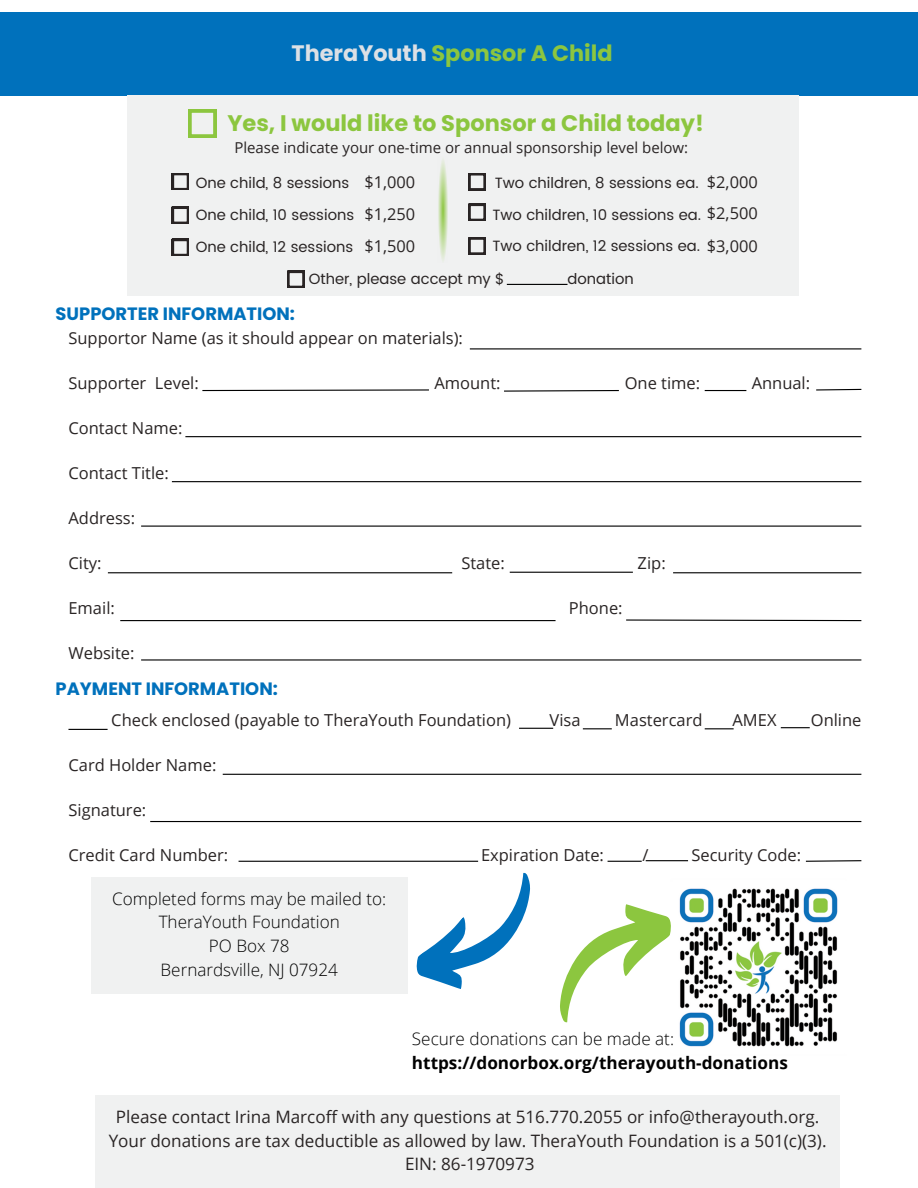
<style>
.page{position:relative;width:918px;height:1188px;background:#fff}
.page>*{position:absolute;margin:0;border:0;box-sizing:border-box;transform-origin:0 0}
.t1{font:700 22.5px "Poppins";color:#8cc63f}
.t2{font:700 22.35px "Poppins";color:#8cc63f}
.t3{font:700 17.85px "Poppins";color:#0071bc}
.t4{font:17.1px/23.7px "Open Sans";color:#292424;text-align:center}
.t5{font:300 17.1px/23.7px "Open Sans";color:#000;text-align:center}
.t6{font:700 17.1px/23.7px "Open Sans";color:#000}
.t7{font:16.5px "Open Sans";color:#292424}
.t8{font:16.35px "Open Sans";color:#292424}
.t9{font:15px "Open Sans";color:#292424}
.t10{font:14.85px "Poppins";color:#292424}
.s1{color:#dce0e5}
.s2{font-family:"Open Sans";font-size:16.35px}
.s3{font-weight:300}
</style>
<div class="page">
<div style="left:0;top:12px;width:918px;height:83px;background:#0071bc"></div>
<div style="left:95px;top:1095px;width:745px;height:93px;background:#f0f1f1"></div>
<svg style="left:592px;top:349px;width:34px;height:1px"></svg>
<svg style="left:202px;top:389px;width:227px;height:3px"></svg>
<svg style="left:504px;top:390px;width:115px;height:2px"></svg>
<hr style="left:470px;top:348px;width:391px;height:1px;background:#000">
<hr style="left:185px;top:436px;width:676px;height:1px;background:#000">
<hr style="left:172px;top:481px;width:689px;height:1px;background:#000">
<hr style="left:141px;top:526px;width:720px;height:1px;background:#000">
<hr style="left:108px;top:572px;width:344px;height:1px;background:#000">
<hr style="left:673px;top:572px;width:188px;height:1px;background:#000">
<hr style="left:510px;top:572px;width:123px;height:1px;background:#000">
<hr style="left:120px;top:620px;width:436px;height:1px;background:#000">
<svg style="left:626px;top:619px;width:236px;height:3px"></svg>
<hr style="left:141px;top:659px;width:720px;height:2px;background:#000">
<hr style="left:223px;top:774px;width:638px;height:1px;background:#000">
<hr style="left:150px;top:821px;width:711px;height:1px;background:#000">
<hr style="left:519px;top:728px;width:34px;height:1px;background:#000">
<svg style="left:583px;top:728px;width:29px;height:1px"></svg>
<svg style="left:705px;top:728px;width:29px;height:1px"></svg>
<svg style="left:781px;top:727px;width:29px;height:1px"></svg>
<hr style="left:239px;top:861px;width:239px;height:1px;background:#000">
<hr style="left:608px;top:861px;width:34px;height:1px;background:#000">
<hr style="left:646px;top:860px;width:42px;height:1px;background:#000">
<svg style="left:805px;top:860px;width:57px;height:2px"></svg>
<hr style="left:68px;top:729px;width:40px;height:1px;background:#000">
<hr style="left:705px;top:390px;width:41px;height:1px;background:#000">
<svg style="left:816px;top:388px;width:46px;height:3px"></svg>
<div style="left:91px;top:877px;width:317px;height:116px;background:#f0f1f1"></div>
<img style="left:679px;top:888px;width:159px;height:159px">
<svg style="left:416px;top:872px;width:255px;height:151px"></svg>
<div style="left:128px;top:95px;width:671px;height:201px;background:#f0f1f1"></div>
<svg style="left:188px;top:109px;width:28px;height:29px"></svg>
<svg style="left:469px;top:173px;width:16px;height:17px"></svg>
<svg style="left:469px;top:204px;width:16px;height:17px"></svg>
<svg style="left:469px;top:238px;width:16px;height:16px"></svg>
<svg style="left:172px;top:173px;width:17px;height:17px"></svg>
<svg style="left:172px;top:207px;width:17px;height:17px"></svg>
<svg style="left:172px;top:239px;width:17px;height:17px"></svg>
<svg style="left:438px;top:160px;width:9px;height:101px"></svg>
<svg style="left:287px;top:271px;width:17px;height:17px"></svg>
<hr style="left:507px;top:284px;width:61px;height:1px;background:#000">
<p class="t2" style="left:292px;top:38px;width:323px"><span class="s1">TheraYouth</span> Sponsor A Child</p>
<h3 class="t1" style="left:227px;top:107px;width:478px">Yes, I would like to Sponsor a Child today!</h3>
<h3 class="t9" style="left:234px;top:137px;width:455px">Please indicate your one-time or annual sponsorship level below:</h3>
<h3 class="t10" style="left:196px;top:174px;width:155px">One child, 8 sessions</h3>
<h3 class="t10" style="left:196px;top:206px;width:160px">One child, 10 sessions</h3>
<h3 class="t10" style="left:196px;top:238px;width:159px">One child, 12 sessions</h3>
<h3 class="t8" style="left:364px;top:171px;width:52px">$1,000</h3>
<h3 class="t8" style="left:364px;top:202px;width:52px">$1,250</h3>
<h3 class="t8" style="left:364px;top:235px;width:52px">$1,500</h3>
<p class="t10" style="left:495px;top:175px;width:205px">Two children, 8 sessions ea.</p>
<p class="t8" style="left:707px;top:171px;width:52px">$2,000</p>
<p class="t10" style="left:492px;top:206px;width:267px">Two children, 10 sessions ea. <span class="s2">$2,500</span></p>
<h2 class="t10" style="left:492px;top:237px;width:267px">Two children, 12 sessions ea. <span class="s2">$3,000</span></h2>
<p class="t3" style="left:56px;top:301px;width:241px">SUPPORTER INFORMATION:</p>
<h3 class="t10" style="left:309px;top:271px;width:198px">Other, please accept my $</h3>
<h3 class="t10" style="left:567px;top:271px;width:68px">donation</h3>
<h1 class="t7" style="left:68px;top:326px;width:396px">Supportor Name (as it should appear on materials):</h1>
<p class="t7" style="left:68px;top:371px;width:132px">Supporter Level:</p>
<p class="t7" style="left:434px;top:371px;width:68px">Amount:</p>
<p class="t7" style="left:625px;top:371px;width:77px">One time:</p>
<p class="t7" style="left:752px;top:371px;width:60px">Annual:</p>
<p class="t7" style="left:68px;top:416px;width:116px">Contact Name:</p>
<p class="t7" style="left:68px;top:461px;width:102px">Contact Title:</p>
<p class="t7" style="left:68px;top:506px;width:68px">Address:</p>
<h3 class="t7" style="left:68px;top:551px;width:35px">City:</h3>
<h3 class="t7" style="left:461px;top:551px;width:45px">State:</h3>
<h3 class="t7" style="left:638px;top:551px;width:30px">Zip:</h3>
<p class="t7" style="left:68px;top:596px;width:48px">Email:</p>
<p class="t7" style="left:569px;top:596px;width:55px">Phone:</p>
<h3 class="t7" style="left:68px;top:641px;width:68px">Website:</h3>
<p class="t3" style="left:56px;top:676px;width:224px">PAYMENT INFORMATION:</p>
<p class="t7" style="left:111px;top:709px;width:401px">Check enclosed (payable to TheraYouth Foundation)</p>
<p class="t7" style="left:550px;top:709px;width:33px">Visa</p>
<p class="t7" style="left:615px;top:709px;width:89px">Mastercard</p>
<p class="t7" style="left:733px;top:709px;width:46px">AMEX</p>
<p class="t7" style="left:811px;top:709px;width:52px">Online</p>
<h3 class="t7" style="left:68px;top:754px;width:149px">Card Holder Name:</h3>
<p class="t7" style="left:68px;top:799px;width:79px">Signature:</p>
<p class="t7" style="left:68px;top:844px;width:161px">Credit Card Number:</p>
<p class="t7" style="left:481px;top:844px;width:124px">Expiration Date:</p>
<p class="t7" style="left:643px;top:844px;width:8px">/</p>
<p class="t7" style="left:691px;top:844px;width:111px">Security Code:</p>
<p class="t5" style="left:112px;top:886px;width:276px">Completed forms may be mailed to:<br>TheraYouth Foundation<br>PO Box 78<br>Bernardsville, NJ 07924</p>
<p class="t6" style="left:412px;top:1027px;width:377px"><span class="s3">Secure donations can be made at: </span>https://donorbox.org/therayouth-donations</p>
<h1 class="t4" style="left:109px;top:1105px;width:719px">Please contact Irina Marcoff with any questions at 516.770.2055 or info@therayouth.org.<br>Your donations are tax deductible as allowed by law. TheraYouth Foundation is a 501(c)(3).<br>EIN: 86-1970973</h1>
</div>
